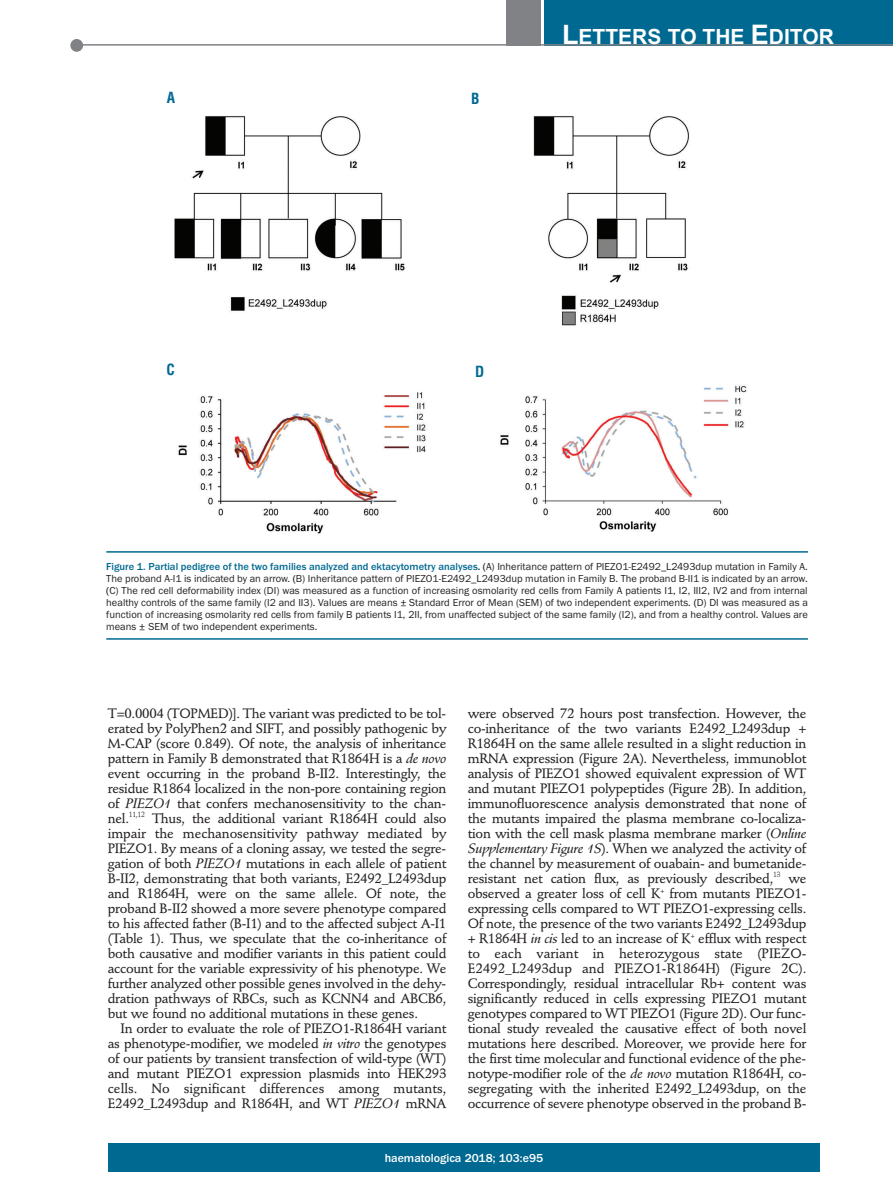
<style>
.page{position:relative;width:893px;height:1191px;background:#fff}
.page>*{position:absolute;margin:0;border:0;box-sizing:border-box;transform-origin:0 0}
.t1{font:700 21px "Arial";color:#fff}
.t2{font:700 condensed 15px "Helvetica";color:#006991}
.t3{font:500 13.5px/15px "Stempel Schneidler";letter-spacing:-.02em;color:#231f20;text-align:justify}
.t4{font:500 12px "Franklin Gothic";color:#fff}
.t5{font:10.5px/12px "Franklin Gothic";color:#231f20;text-align:justify}
.s1{font-size:27px}
.s2{font-weight:500;color:#006991}
.s3{font-weight:500}
.s4{font-family:"Stempel Schneidler Med";font-weight:400;font-style:italic}
</style>
<div class="page">
<div style="left:107px;top:1143px;width:713px;height:28px;background:#006991"></div>
<div style="left:544px;top:0;width:349px;height:45px;background:#006991"></div>
<div style="left:506px;top:0;width:34px;height:45px;background:#808285"></div>
<div style="left:70px;top:39px;width:13px;height:13px;background:#808285;border-radius:50%"></div>
<hr style="left:78px;top:44px;width:815px;height:2px;background:#808285">
<img style="left:174px;top:115px;width:573px;height:419px">
<hr style="left:106px;top:551px;width:702px;height:1px;background:#006991">
<hr style="left:106px;top:638px;width:702px;height:1px;background:#006991">
<p class="t2" style="left:167px;top:89px;width:10px">A</p>
<p class="t2" style="left:471px;top:90px;width:10px">B</p>
<h1 class="t1" style="left:562px;top:25px;width:273px"><span class="s1">L</span>ETTERS TO THE <span class="s1">E</span>DITOR</h1>
<p class="t2" style="left:166px;top:360px;width:10px">C</p>
<p class="t2" style="left:475px;top:363px;width:11px">D</p>
<p class="t5" style="left:106px;top:560px;width:703px"><span class="s2">Figure 1. Partial pedigree of the two families analyzed and ektacytometry analyses</span><span class="s3">. (</span>A) Inheritance pattern of PIEZO1-E2492_L2493dup mutation in Family A.<br>The proband A-I1 is indicated by an arrow. <span class="s3">(</span>B) Inheritance pattern of PIEZO1-E2492_L2493dup mutation in Family B. The proband B-II1 is indicated by an arrow. <span class="s3">(</span>C) The red cell deformability index (DI) was measured as a function of increasing osmolarity red cells from Family A patients I1, I2, III2, IV2 and from internal healthy controls of the same family (I2 and II3). Values are means ± Standard Error of Mean (SEM) of two independent experiments. <span class="s3">(</span>D) DI was measured as a function of increasing osmolarity red cells from family B patients I1, 2II, from unaffected subject of the same family (I2), and from a healthy control. Values are means ± SEM of two independent experiments.</p>
<p class="t3" style="left:108px;top:707px;width:340px">T=0.0004 (TOPMED)]. The variant was predicted to be tol&shy;erated by PolyPhen2 and SIFT, and possibly pathogenic by M-CAP (score 0.849). Of note, the analysis of inheritance pattern in Family B demonstrated that R1864H is a <span class="s4">de novo </span>event occurring in the proband B-II2. Interestingly, the residue R1864 localized in the non-pore containing region of <span class="s4">PIEZO1</span> that confers mechanosensitivity to the chan&shy;nel.<sup>11,12</sup> Thus, the additional variant R1864H could also impair the mechanosensitivity pathway mediated by PIEZO1. By means of a cloning assay, we tested the segre&shy;gation of both <span class="s4">PIEZO1</span> mutations in each allele of patient B-II2, demonstrating that both variants, E2492_L2493dup and R1864H, were on the same allele. Of note, the proband B-II2 showed a more severe phenotype compared to his affected father (B-I1) and to the affected subject A-I1 (Table 1). Thus, we speculate that the co-inheritance of both causative and modifier variants in this patient could account for the variable expressivity of his phenotype. We further analyzed other possible genes involved in the dehy&shy;dration pathways of RBCs, such as KCNN4 and ABCB6, but we found no additional mutations in these genes.</p>
<p class="t3" style="left:108px;top:1022px;width:340px;text-indent:13px">In order to evaluate the role of PIEZO1-R1864H variant as phenotype-modifier, we modeled <span class="s4">in vitro</span> the genotypes of our patients by transient transfection of wild-type (WT) and mutant PIEZO1 expression plasmids into HEK293 cells. No significant differences among mutants, E2492_L2493dup and R1864H, and WT <span class="s4">PIEZO1</span> mRNA</p>
<p class="t3" style="left:468px;top:707px;width:340px">were observed 72 hours post transfection. However, the co-inheritance of the two variants E2492_L2493dup + R1864H on the same allele resulted in a slight reduction in mRNA expression (Figure 2A). Nevertheless, immunoblot analysis of PIEZO1 showed equivalent expression of WT and mutant PIEZO1 polypeptides (Figure 2B). In addition, immunofluorescence analysis demonstrated that none of the mutants impaired the plasma membrane co-localiza&shy;tion with the cell mask plasma membrane marker (<span class="s4">Online Supplementary Figure 1S</span>). When we analyzed the activity of the channel by measurement of ouabain- and bumetanide&shy;resistant net cation flux, as previously described,<sup>13</sup> we observed a greater loss of cell K<sup>+</sup> from mutants PIEZO1- expressing cells compared to WT PIEZO1-expressing cells.<br>Of note, the presence of the two variants E2492_L2493dup + R1864H <span class="s4">in cis</span> led to an increase of K<sup>+</sup> efflux with respect to each variant in heterozygous state (PIEZO-E2492_L2493dup and PIEZO1-R1864H) (Figure 2C).<br>Correspondingly, residual intracellular Rb+ content was significantly reduced in cells expressing PIEZO1 mutant genotypes compared to WT PIEZO1 (Figure 2D). Our func&shy;tional study revealed the causative effect of both novel mutations here described. Moreover, we provide here for the first time molecular and functional evidence of the phe&shy;notype-modifier role of the <span class="s4">de novo</span> mutation R1864H, co&shy;segregating with the inherited E2492_L2493dup, on the occurrence of severe phenotype observed in the proband B-</p>
<p class="t4" style="left:385px;top:1150px;width:160px">haematologica 2018; 103:e95</p>
</div>
